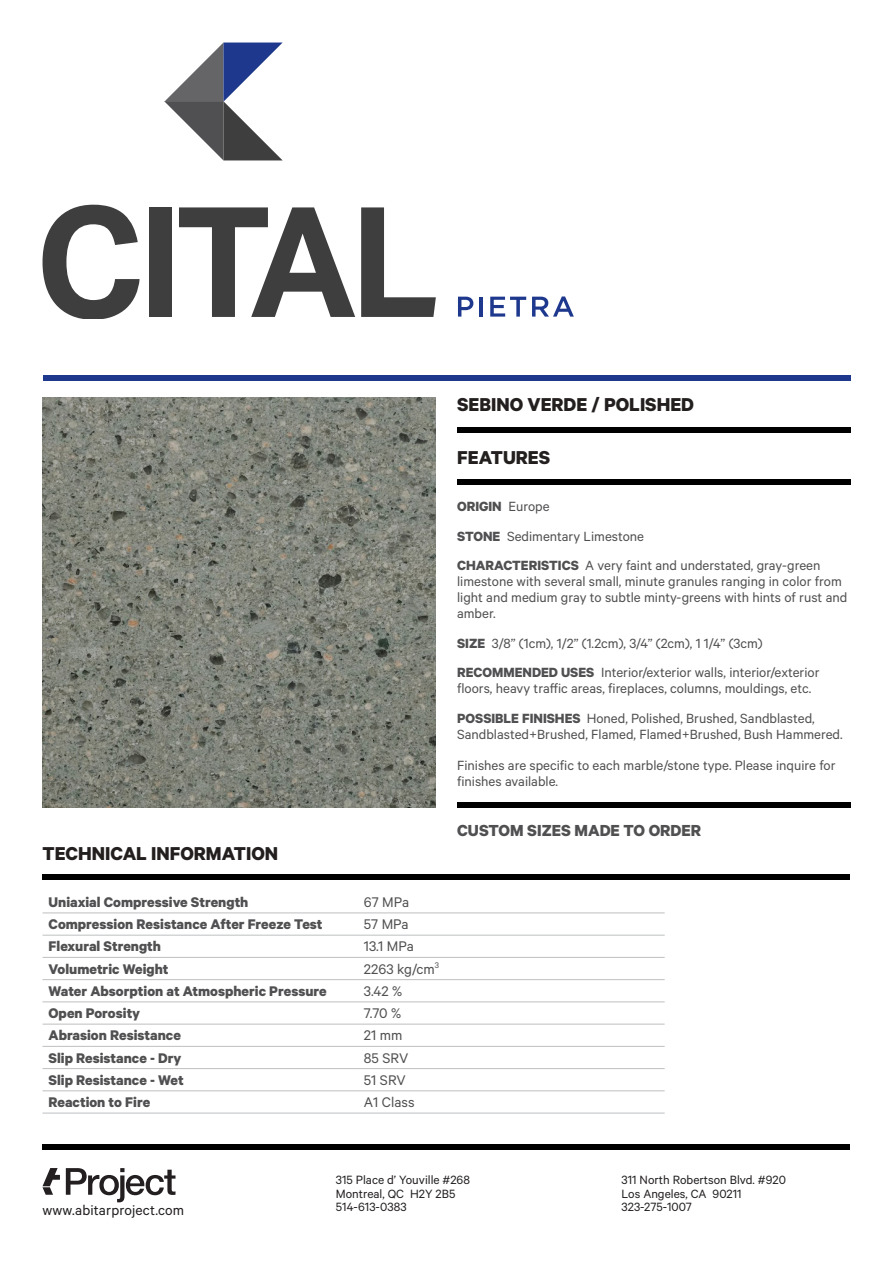
<style>
.page{position:relative;width:893px;height:1263px;background:#fff}
.page>*{position:absolute;margin:0;border:0;box-sizing:border-box;transform-origin:0 0}
.Calibre_Headings{font:700 21px "Calibre";color:#231f1f}
.Calibre_Headings-2{font:700 18px "Calibre";color:#505052}
.Table_Text{font:700 15.75px "Calibre";color:#505052}
.Table_Text-2{font:15.75px "Calibre";color:#505052}
.t1{font:15.75px "Calibre";letter-spacing:.01em;color:#231f20}
.Body_Text{font:15px/15.8px "Calibre";color:#505052}
.Body_Text-2{font:700 15px "Calibre";color:#505052}
.t2{font:13.5px/13.5px "Calibre";color:#231f20}
.s1{font-weight:400}
.s2{font-weight:700}
</style>
<div class="page">
<div style="left:43px;top:375px;width:807px;height:6px;background:#1d388d"></div>
<div style="left:43px;top:1144px;width:807px;height:5px;background:#000"></div>
<svg style="left:43px;top:205px;width:97px;height:113px"></svg>
<div style="left:149px;top:207px;width:22px;height:110px;background:#3e3e3f"></div>
<svg style="left:179px;top:207px;width:176px;height:110px"></svg>
<svg style="left:361px;top:207px;width:75px;height:110px"></svg>
<svg style="left:164px;top:43px;width:118px;height:117px"></svg>
<svg style="left:458px;top:297px;width:15px;height:20px"></svg>
<hr style="left:479px;top:297px;width:4px;height:20px;background:#1d388d">
<svg style="left:490px;top:297px;width:36px;height:20px"></svg>
<svg style="left:532px;top:296px;width:42px;height:21px"></svg>
<svg style="left:43px;top:1168px;width:17px;height:27px"></svg>
<svg style="left:66px;top:1168px;width:110px;height:34px"></svg>
<img style="left:43px;top:398px;width:393px;height:409px">
<div style="left:457px;top:427px;width:393px;height:6px;background:#000"></div>
<div style="left:457px;top:479px;width:393px;height:5px;background:#000"></div>
<div style="left:457px;top:802px;width:393px;height:5px;background:#000"></div>
<hr style="left:43px;top:913px;width:315px;height:1px;background:#bebfc1">
<hr style="left:358px;top:913px;width:307px;height:1px;background:#bebfc1">
<hr style="left:43px;top:935px;width:315px;height:1px;background:#bebfc1">
<hr style="left:358px;top:935px;width:307px;height:1px;background:#bebfc1">
<hr style="left:43px;top:957px;width:315px;height:1px;background:#bebfc1">
<hr style="left:358px;top:957px;width:307px;height:1px;background:#bebfc1">
<hr style="left:43px;top:979px;width:315px;height:1px;background:#bebfc1">
<hr style="left:358px;top:979px;width:307px;height:1px;background:#bebfc1">
<hr style="left:43px;top:1001px;width:315px;height:1px;background:#bebfc1">
<hr style="left:358px;top:1001px;width:307px;height:1px;background:#bebfc1">
<hr style="left:43px;top:1024px;width:315px;height:1px;background:#bebfc1">
<hr style="left:358px;top:1024px;width:307px;height:1px;background:#bebfc1">
<hr style="left:43px;top:1046px;width:315px;height:1px;background:#bebfc1">
<hr style="left:358px;top:1046px;width:307px;height:1px;background:#bebfc1">
<hr style="left:43px;top:1068px;width:315px;height:1px;background:#bebfc1">
<hr style="left:358px;top:1068px;width:307px;height:1px;background:#bebfc1">
<hr style="left:43px;top:1090px;width:315px;height:1px;background:#bebfc1">
<hr style="left:358px;top:1090px;width:307px;height:1px;background:#bebfc1">
<hr style="left:43px;top:1113px;width:315px;height:1px;background:#bebfc1">
<hr style="left:358px;top:1113px;width:307px;height:1px;background:#bebfc1">
<div style="left:43px;top:875px;width:807px;height:5px;background:#000"></div>
<p class="Calibre_Headings" style="left:457px;top:392px;width:238px">SEBINO VERDE / POLISHED</p>
<p class="Calibre_Headings" style="left:457px;top:445px;width:95px">FEATURES</p>
<p class="Body_Text-2" style="left:457px;top:497px;width:94px">ORIGIN <span class="s1">Europe</span></p>
<p class="Body_Text" style="left:457px;top:528px;width:189px"><span class="s2">STONE</span> Sedimentary Limestone</p>
<p class="Body_Text" style="left:457px;top:557px;width:392px"><span class="s2">CHARACTERISTICS</span> A very faint and understated, gray-green limestone with several small, minute granules ranging in color from light and medium gray to subtle minty-greens with hints of rust and amber.</p>
<p class="Body_Text" style="left:457px;top:634px;width:307px"><span class="s2">SIZE</span> 3/8” (1cm), 1/2” (1.2cm), 3/4” (2cm), 1 1/4” (3cm)</p>
<p class="Body_Text" style="left:457px;top:664px;width:364px"><span class="s2">RECOMMENDED USES</span> Interior/exterior walls, interior/exterior floors, heavy traffic areas, fireplaces, columns, mouldings, etc.</p>
<p class="Body_Text" style="left:457px;top:710px;width:387px"><span class="s2">POSSIBLE FINISHES</span> Honed, Polished, Brushed, Sandblasted,<br>Sandblasted+Brushed, Flamed, Flamed+Brushed, Bush Hammered.</p>
<p class="Body_Text" style="left:457px;top:757px;width:380px">Finishes are specific to each marble/stone type. Please inquire for finishes available.</p>
<p class="Calibre_Headings" style="left:43px;top:840px;width:237px">TECHNICAL INFORMATION</p>
<p class="Table_Text" style="left:49px;top:892px;width:201px">Uniaxial Compressive Strength</p>
<p class="Table_Text-2" style="left:364px;top:892px;width:47px">67 MPa</p>
<p class="Table_Text" style="left:49px;top:915px;width:276px">Compression Resistance After Freeze Test</p>
<p class="Table_Text-2" style="left:364px;top:915px;width:46px">57 MPa</p>
<p class="Table_Text" style="left:49px;top:937px;width:114px">Flexural Strength</p>
<p class="Table_Text-2" style="left:364px;top:937px;width:51px">13.1 MPa</p>
<p class="Table_Text" style="left:49px;top:959px;width:122px">Volumetric Weight</p>
<p class="Table_Text-2" style="left:364px;top:959px;width:77px">2263 kg/cm<sup>3</sup></p>
<p class="Table_Text" style="left:49px;top:981px;width:280px">Water Absorption at Atmospheric Pressure</p>
<p class="Table_Text-2" style="left:364px;top:982px;width:40px">3.42 %</p>
<p class="Table_Text" style="left:49px;top:1003px;width:93px">Open Porosity</p>
<p class="Table_Text-2" style="left:364px;top:1004px;width:39px">7.70 %</p>
<p class="Table_Text" style="left:49px;top:1026px;width:134px">Abrasion Resistance</p>
<p class="Table_Text-2" style="left:364px;top:1026px;width:40px">21 mm</p>
<p class="Table_Text" style="left:49px;top:1048px;width:134px">Slip Resistance - Dry</p>
<p class="Table_Text-2" style="left:364px;top:1048px;width:46px">85 SRV</p>
<p class="Table_Text" style="left:49px;top:1070px;width:137px">Slip Resistance - Wet</p>
<p class="Table_Text-2" style="left:364px;top:1071px;width:43px">51 SRV</p>
<p class="Table_Text" style="left:49px;top:1092px;width:103px">Reaction to Fire</p>
<p class="Table_Text-2" style="left:364px;top:1093px;width:52px">A1 Class</p>
<p class="Calibre_Headings-2" style="left:457px;top:819px;width:246px">CUSTOM SIZES MADE TO ORDER</p>
<p class="t2" style="left:336px;top:1173px;width:136px">315 Place d’ Youville #268<br>Montreal, QC H2Y 2B5<br>514-613-0383</p>
<p class="t2" style="left:622px;top:1173px;width:166px">311 North Robertson Blvd. #920<br>Los Angeles, CA 90211</p>
<p class="t1" style="left:43px;top:1201px;width:143px">www.abitarproject.com</p>
<p class="t2" style="left:622px;top:1200px;width:72px">323-275-1007</p>
</div>
